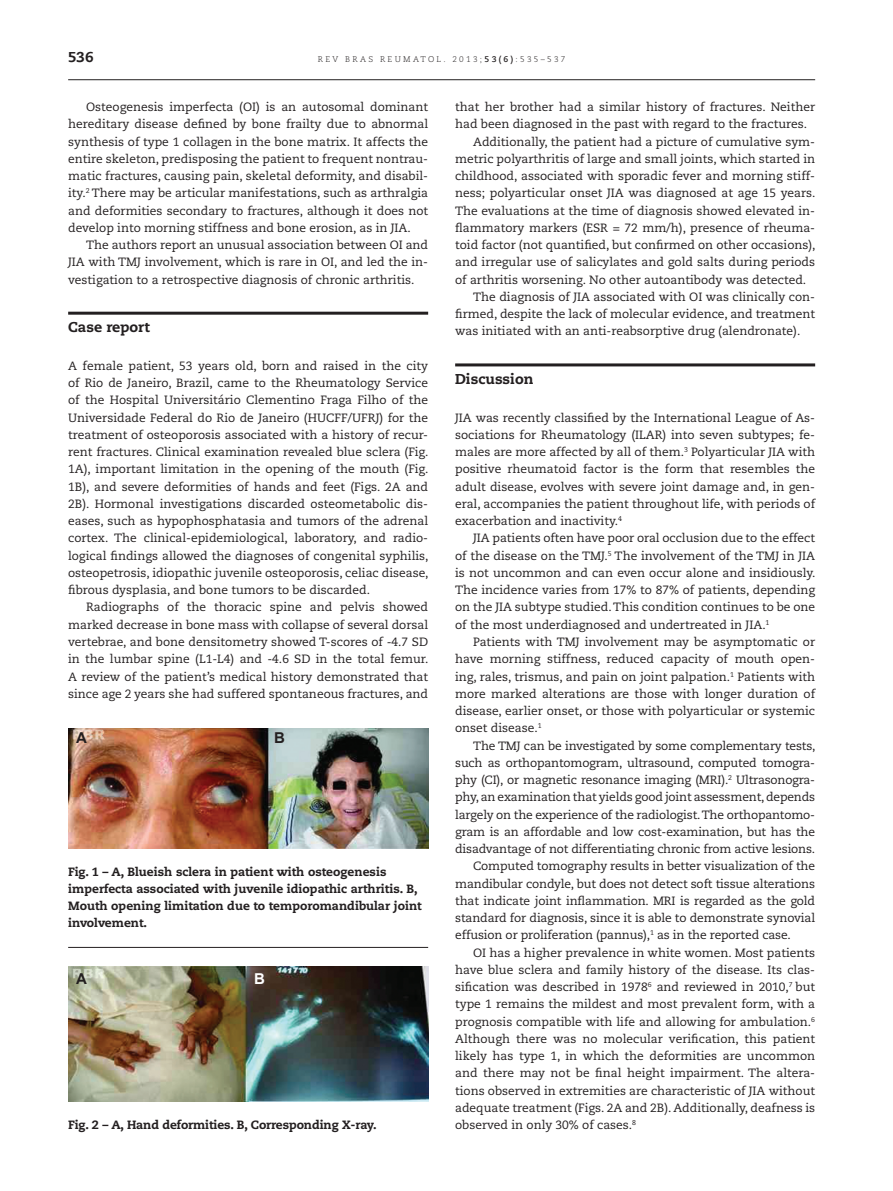
<style>
.page{position:relative;width:893px;height:1191px;background:#fff}
.page>*{position:absolute;margin:0;border:0;box-sizing:border-box;transform-origin:0 0}
.t1{font:700 15px "Arial";color:#231f20}
.t2{font:700 15px "Arial";color:#fff}
.t3{font:800 14.25px "Caecilia LT Std";color:#231f20}
.t4{font:12px/17.2px "Caecilia LT Std";color:#231f20;text-align:justify}
.t5{font:800 12px/17.2px "Caecilia LT Std";color:#231f20}
.t6{font:300 8.25px "Caecilia LT Std";letter-spacing:.28em;color:#231f20}
.s1{font-weight:700}
</style>
<div class="page">
<hr style="left:68px;top:79px;width:747px;height:1px;background:#231f20">
<hr style="left:68px;top:312px;width:360px;height:3px;background:#231f20">
<hr style="left:455px;top:363px;width:360px;height:3px;background:#231f20">
<hr style="left:68px;top:947px;width:360px;height:1px;background:#231f20">
<img style="left:68px;top:728px;width:360px;height:120px">
<img style="left:68px;top:966px;width:360px;height:135px">
<p class="t3" style="left:68px;top:51px;width:27px">536</p>
<p class="t6" style="left:318px;top:54px;width:249px">REV BRAS REUMATOL. 2013;<span class="s1">53(6)</span>:535–537</p>
<p class="t4" style="left:68px;top:99px;width:361px;text-indent:18px">Osteogenesis imperfecta (OI) is an autosomal dominant hereditary disease defined by bone frailty due to abnormal synthesis of type 1 collagen in the bone matrix. It affects the entire skeleton, predisposing the patient to frequent nontrau&shy;matic fractures, causing pain, skeletal deformity, and disabil&shy;ity.<sup>2</sup> There may be articular manifestations, such as arthralgia and deformities secondary to fractures, although it does not develop into morning stiffness and bone erosion, as in JIA.</p>
<p class="t4" style="left:68px;top:237px;width:361px;text-indent:18px">The authors report an unusual association between OI and JIA with TMJ involvement, which is rare in OI, and led the in&shy;vestigation to a retrospective diagnosis of chronic arthritis.</p>
<p class="t3" style="left:68px;top:321px;width:83px">Case report</p>
<p class="t4" style="left:68px;top:358px;width:362px">A female patient, 53 years old, born and raised in the city of Rio de Janeiro, Brazil, came to the Rheumatology Service of the Hospital Universitário Clementino Fraga Filho of the Universidade Federal do Rio de Janeiro (HUCFF/UFRJ) for the treatment of osteoporosis associated with a history of recur&shy;rent fractures. Clinical examination revealed blue sclera (Fig.<br>1A), important limitation in the opening of the mouth (Fig.<br>1B), and severe deformities of hands and feet (Figs. 2A and 2B). Hormonal investigations discarded osteometabolic dis&shy;eases, such as hypophosphatasia and tumors of the adrenal cortex. The clinical-epidemiological, laboratory, and radio&shy;logical findings allowed the diagnoses of congenital syphilis, osteopetrosis, idiopathic juvenile osteoporosis, celiac disease, fibrous dysplasia, and bone tumors to be discarded.</p>
<p class="t4" style="left:68px;top:599px;width:362px;text-indent:18px">Radiographs of the thoracic spine and pelvis showed marked decrease in bone mass with collapse of several dorsal vertebrae, and bone densitometry showed T-scores of -4.7 SD in the lumbar spine (L1-L4) and -4.6 SD in the total femur.<br>A review of the patient’s medical history demonstrated that since age 2 years she had suffered spontaneous fractures, and</p>
<p class="t4" style="left:455px;top:99px;width:361px">that her brother had a similar history of fractures. Neither</p>
<p class="t4" style="left:455px;top:116px;width:353px">had been diagnosed in the past with regard to the fractures.</p>
<p class="t4" style="left:473px;top:134px;width:343px">Additionally, the patient had a picture of cumulative sym-</p>
<p class="t4" style="left:455px;top:151px;width:361px">metric polyarthritis of large and small joints, which started in</p>
<p class="t4" style="left:455px;top:168px;width:361px">childhood, associated with sporadic fever and morning stiff-</p>
<p class="t4" style="left:455px;top:185px;width:362px">ness; polyarticular onset JIA was diagnosed at age 15 years.</p>
<p class="t4" style="left:455px;top:203px;width:361px">The evaluations at the time of diagnosis showed elevated in-</p>
<p class="t4" style="left:455px;top:220px;width:361px">flammatory markers (ESR = 72 mm/h), presence of rheuma-</p>
<p class="t4" style="left:455px;top:237px;width:362px">toid factor (not quantified, but confirmed on other occasions),</p>
<p class="t4" style="left:455px;top:254px;width:361px">and irregular use of salicylates and gold salts during periods</p>
<p class="t4" style="left:455px;top:272px;width:353px">of arthritis worsening. No other autoantibody was detected.</p>
<p class="t4" style="left:473px;top:289px;width:343px">The diagnosis of JIA associated with OI was clinically con-</p>
<p class="t4" style="left:455px;top:306px;width:361px">firmed, despite the lack of molecular evidence, and treatment</p>
<p class="t4" style="left:455px;top:323px;width:347px">was initiated with an anti-reabsorptive drug (alendronate).</p>
<p class="t3" style="left:455px;top:373px;width:80px">Discussion</p>
<p class="t4" style="left:455px;top:410px;width:362px">JIA was recently classified by the International League of As&shy;sociations for Rheumatology (ILAR) into seven subtypes; fe&shy;males are more affected by all of them.<sup>3</sup> Polyarticular JIA with positive rheumatoid factor is the form that resembles the adult disease, evolves with severe joint damage and, in gen&shy;eral, accompanies the patient throughout life, with periods of exacerbation and inactivity.<sup>4</sup></p>
<p class="t4" style="left:455px;top:530px;width:362px;text-indent:18px">JIA patients often have poor oral occlusion due to the effect of the disease on the TMJ.<sup>5</sup> The involvement of the TMJ in JIA is not uncommon and can even occur alone and insidiously.<br>The incidence varies from 17% to 87% of patients, depending on the JIA subtype studied. This condition continues to be one of the most underdiagnosed and undertreated in JIA.<sup>1</sup></p>
<p class="t4" style="left:455px;top:634px;width:362px;text-indent:18px">Patients with TMJ involvement may be asymptomatic or have morning stiffness, reduced capacity of mouth open&shy;ing, rales, trismus, and pain on joint palpation.<sup>1</sup> Patients with more marked alterations are those with longer duration of disease, earlier onset, or those with polyarticular or systemic onset disease.<sup>1</sup></p>
<p class="t4" style="left:473px;top:737px;width:344px">The TMJ can be investigated by some complementary tests,</p>
<p class="t4" style="left:455px;top:755px;width:361px">such as orthopantomogram, ultrasound, computed tomogra-</p>
<p class="t4" style="left:455px;top:772px;width:361px">phy (CI), or magnetic resonance imaging (MRI).<sup>2</sup> Ultrasonogra-</p>
<p class="t4" style="left:455px;top:789px;width:361px">phy, an examination that yields good joint assessment, depends</p>
<p class="t4" style="left:455px;top:806px;width:361px">largely on the experience of the radiologist. The orthopantomo-</p>
<p class="t4" style="left:455px;top:824px;width:361px">gram is an affordable and low cost-examination, but has the</p>
<p class="t4" style="left:455px;top:841px;width:362px">disadvantage of not differentiating chronic from active lesions.</p>
<p class="t4" style="left:473px;top:858px;width:343px">Computed tomography results in better visualization of the</p>
<p class="t4" style="left:455px;top:875px;width:361px">mandibular condyle, but does not detect soft tissue alterations</p>
<p class="t4" style="left:455px;top:893px;width:361px">that indicate joint inflammation. MRI is regarded as the gold</p>
<p class="t4" style="left:455px;top:910px;width:361px">standard for diagnosis, since it is able to demonstrate synovial</p>
<p class="t4" style="left:455px;top:927px;width:337px">effusion or proliferation (pannus),<sup>1</sup> as in the reported case.</p>
<p class="t4" style="left:473px;top:944px;width:343px">OI has a higher prevalence in white women. Most patients</p>
<p class="t4" style="left:455px;top:962px;width:361px">have blue sclera and family history of the disease. Its clas-</p>
<p class="t4" style="left:455px;top:979px;width:361px">sification was described in 1978<sup>6</sup> and reviewed in 2010,<sup>7</sup> but</p>
<p class="t4" style="left:455px;top:996px;width:361px">type 1 remains the mildest and most prevalent form, with a</p>
<p class="t4" style="left:455px;top:1013px;width:361px">prognosis compatible with life and allowing for ambulation.<sup>6</sup></p>
<p class="t4" style="left:455px;top:1031px;width:361px">Although there was no molecular verification, this patient</p>
<p class="t4" style="left:455px;top:1048px;width:361px">likely has type 1, in which the deformities are uncommon</p>
<p class="t4" style="left:455px;top:1065px;width:361px">and there may not be final height impairment. The altera-</p>
<p class="t4" style="left:455px;top:1082px;width:361px">tions observed in extremities are characteristic of JIA without</p>
<p class="t4" style="left:455px;top:1100px;width:361px">adequate treatment (Figs. 2A and 2B). Additionally, deafness is</p>
<p class="t4" style="left:455px;top:1117px;width:183px">observed in only 30% of cases.<sup>8</sup></p>
<p class="t1" style="left:76px;top:729px;width:12px">A</p>
<p class="t1" style="left:274px;top:729px;width:12px">B</p>
<p class="t5" style="left:68px;top:864px;width:355px">Fig. 1 – A, Blueish sclera in patient with osteogenesis imperfecta associated with juvenile idiopathic arthritis. B, Mouth opening limitation due to temporomandibular joint involvement.</p>
<p class="t1" style="left:76px;top:970px;width:12px">A</p>
<p class="t2" style="left:254px;top:970px;width:12px">B</p>
<p class="t5" style="left:68px;top:1117px;width:310px">Fig. 2 – A, Hand deformities. B, Corresponding X-ray.</p>
</div>
